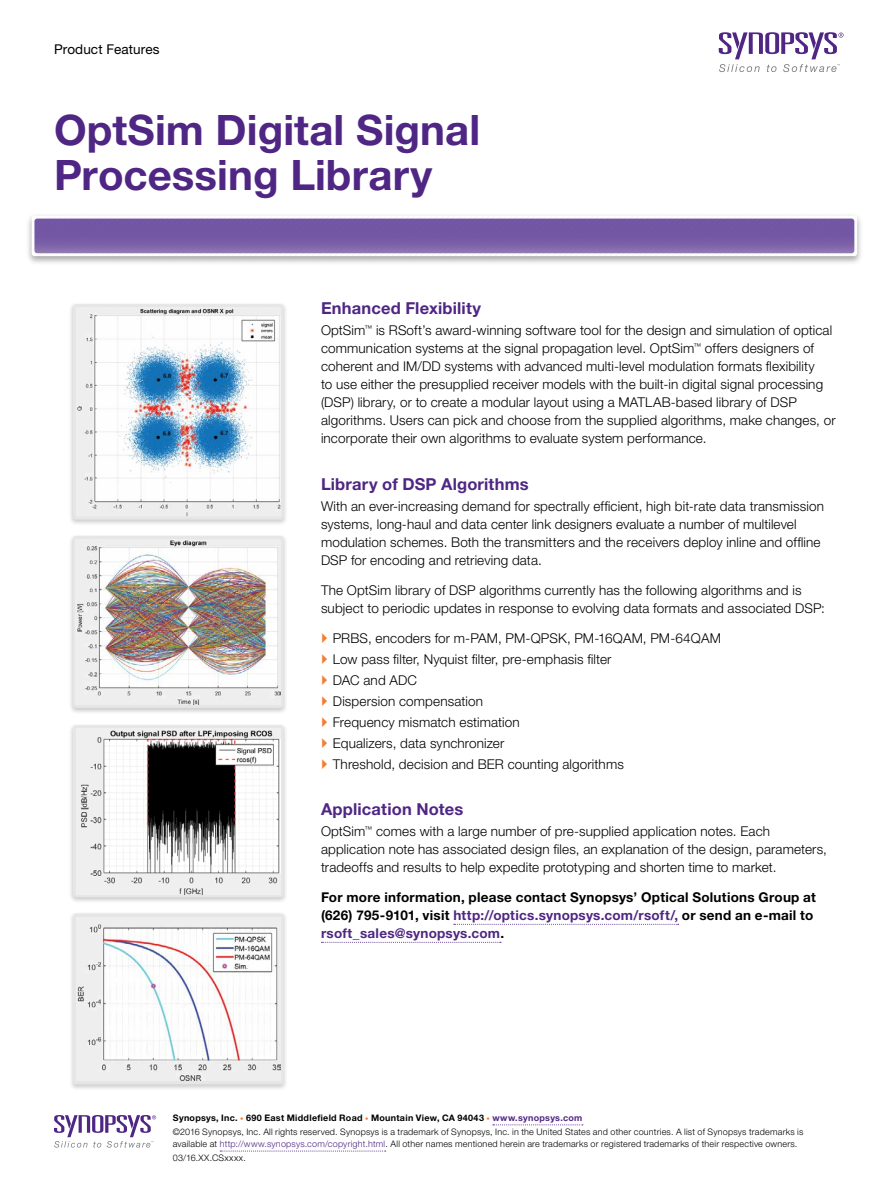
<style>
.page{position:relative;width:891px;height:1188px;background:#fff}
.page>*{position:absolute;margin:0;border:0;box-sizing:border-box;transform-origin:0 0}
._01_Heading_1{font:700 42px/45px "Helvetica Neue LT Std";color:#4f2683}
._02_Subhead_level_1{font:700 16.5px "Helvetica Neue LT Std";letter-spacing:.01em;color:#4f2683}
._03_Body_copy{font:300 13.5px/18px "Helvetica Neue LT Std";letter-spacing:.01em;color:#000}
._03_Body_copy__More{font:700 13.5px/18px "Helvetica Neue LT Std";letter-spacing:.02em;color:#4f2683}
._03_Body_copy__More-2{font:700 13.5px "Helvetica Neue LT Std";letter-spacing:.02em;color:#000}
.t1{font:13.5px "Helvetica Neue LT Std";letter-spacing:.005em;color:#000}
.Boilerplate__Mousety{font:300 9px/12px "Helvetica Neue LT Std";letter-spacing:.025em;color:#000}
.Boilerplate__Address{font:700 9px "Helvetica Neue LT Std";letter-spacing:.03em;color:#000}
.s1{color:#000}
.s2{font-weight:300;font-size:6.75px;color:#f47d30}
.s3{color:#4f2683}
</style>
<div class="page">
<img style="left:28px;top:215px;width:833px;height:48px">
<svg style="left:34px;top:216px;width:820px;height:40px;background:#8a72b2"></svg>
<svg style="left:719px;top:32px;width:125px;height:40px"></svg>
<svg style="left:454px;top:924px;width:225px;height:1px"></svg>
<svg style="left:321px;top:942px;width:180px;height:1px"></svg>
<img style="left:70px;top:305px;width:216px;height:219px">
<div style="left:73px;top:304px;width:211px;height:216px;background:#e6e6e6"></div>
<img style="left:76px;top:308px;width:205px;height:208px">
<img style="left:70px;top:535px;width:216px;height:178px">
<div style="left:73px;top:536px;width:211px;height:172px;background:#e6e6e6"></div>
<img style="left:76px;top:539px;width:205px;height:166px">
<img style="left:70px;top:726px;width:216px;height:176px">
<svg style="left:73px;top:725px;width:211px;height:172px;background:#e7e7e7"></svg>
<img style="left:76px;top:728px;width:204px;height:167px">
<img style="left:71px;top:915px;width:215px;height:174px">
<div style="left:73px;top:913px;width:211px;height:171px;background:#e6e6e6"></div>
<img style="left:76px;top:917px;width:205px;height:164px">
<svg style="left:493px;top:1124px;width:90px;height:1px"></svg>
<svg style="left:220px;top:1151px;width:166px;height:1px"></svg>
<svg style="left:54px;top:1115px;width:102px;height:33px"></svg>
<p class="t1" style="left:54px;top:41px;width:107px">Product Features</p>
<p class="_01_Heading_1" style="left:54px;top:107px;width:428px">OptSim Digital Signal<br>Processing Library</p>
<p class="_02_Subhead_level_1" style="left:321px;top:298px;width:162px">Enhanced Flexibility</p>
<p class="_03_Body_copy" style="left:321px;top:321px;width:516px">OptSim<sup>™</sup> is RSoft’s award-winning software tool for the design and simulation of optical communication systems at the signal propagation level. OptSim<sup>™</sup> offers designers of coherent and IM/DD systems with advanced multi-level modulation formats flexibility<br>to use either the presupplied receiver models with the built-in digital signal processing (DSP) library, or to create a modular layout using a MATLAB-based library of DSP algorithms. Users can pick and choose from the supplied algorithms, make changes, or incorporate their own algorithms to evaluate system performance.</p>
<p class="_02_Subhead_level_1" style="left:321px;top:474px;width:209px">Library of DSP Algorithms</p>
<p class="_03_Body_copy" style="left:321px;top:497px;width:505px">With an ever-increasing demand for spectrally efficient, high bit-rate data transmission systems, long-haul and data center link designers evaluate a number of multilevel modulation schemes. Both the transmitters and the receivers deploy inline and offline DSP for encoding and retrieving data.</p>
<p class="_03_Body_copy" style="left:321px;top:581px;width:506px">The OptSim library of DSP algorithms currently has the following algorithms and is subject to periodic updates in response to evolving data formats and associated DSP:</p>
<p class="_03_Body_copy" style="left:333px;top:629px;width:390px">PRBS, encoders for m-PAM, PM-QPSK, PM-16QAM, PM-64QAM</p>
<p class="_03_Body_copy" style="left:333px;top:650px;width:280px">Low pass filter, Nyquist filter, pre-emphasis filter</p>
<p class="_03_Body_copy" style="left:333px;top:671px;width:86px">DAC and ADC</p>
<p class="_03_Body_copy" style="left:333px;top:692px;width:152px">Dispersion compensation</p>
<p class="_03_Body_copy" style="left:333px;top:713px;width:188px">Frequency mismatch estimation</p>
<p class="_03_Body_copy" style="left:333px;top:734px;width:173px">Equalizers, data synchronizer</p>
<p class="_03_Body_copy" style="left:333px;top:755px;width:293px">Threshold, decision and BER counting algorithms</p>
<p class="_02_Subhead_level_1" style="left:321px;top:799px;width:144px">Application Notes</p>
<p class="_03_Body_copy" style="left:321px;top:822px;width:507px">OptSim<sup>™</sup> comes with a large number of pre-supplied application notes. Each application note has associated design files, an explanation of the design, parameters, tradeoffs and results to help expedite prototyping and shorten time to market.</p>
<p class="_03_Body_copy__More-2" style="left:321px;top:889px;width:497px">For more information, please contact Synopsys’ Optical Solutions Group at</p>
<p class="_03_Body_copy__More" style="left:321px;top:906px;width:494px"><span class="s1">(626) 795-9101, visit</span> http://optics.synopsys.com/rsoft/, <span class="s1">or send an e-mail to </span>rsoft_sales@synopsys.com<span class="s1">.</span></p>
<p class="Boilerplate__Address" style="left:173px;top:1113px;width:411px">Synopsys, Inc. <span class="s2">•</span> 690 East Middlefield Road <span class="s2">•</span> Mountain View, CA 94043 <span class="s2">•</span> <span class="s3">www.synopsys.com</span></p>
<p class="Boilerplate__Mousety" style="left:173px;top:1126px;width:632px">©2016 Synopsys, Inc. All rights reserved. Synopsys is a trademark of Synopsys, Inc. in the United States and other countries. A list of Synopsys trademarks is available at <span class="s3">http://www.synopsys.com/copyright.html</span>. All other names mentioned herein are trademarks or registered trademarks of their respective owners.</p>
<p class="Boilerplate__Mousety" style="left:173px;top:1152px;width:75px">03/16.XX.CSxxxx.</p>
</div>
